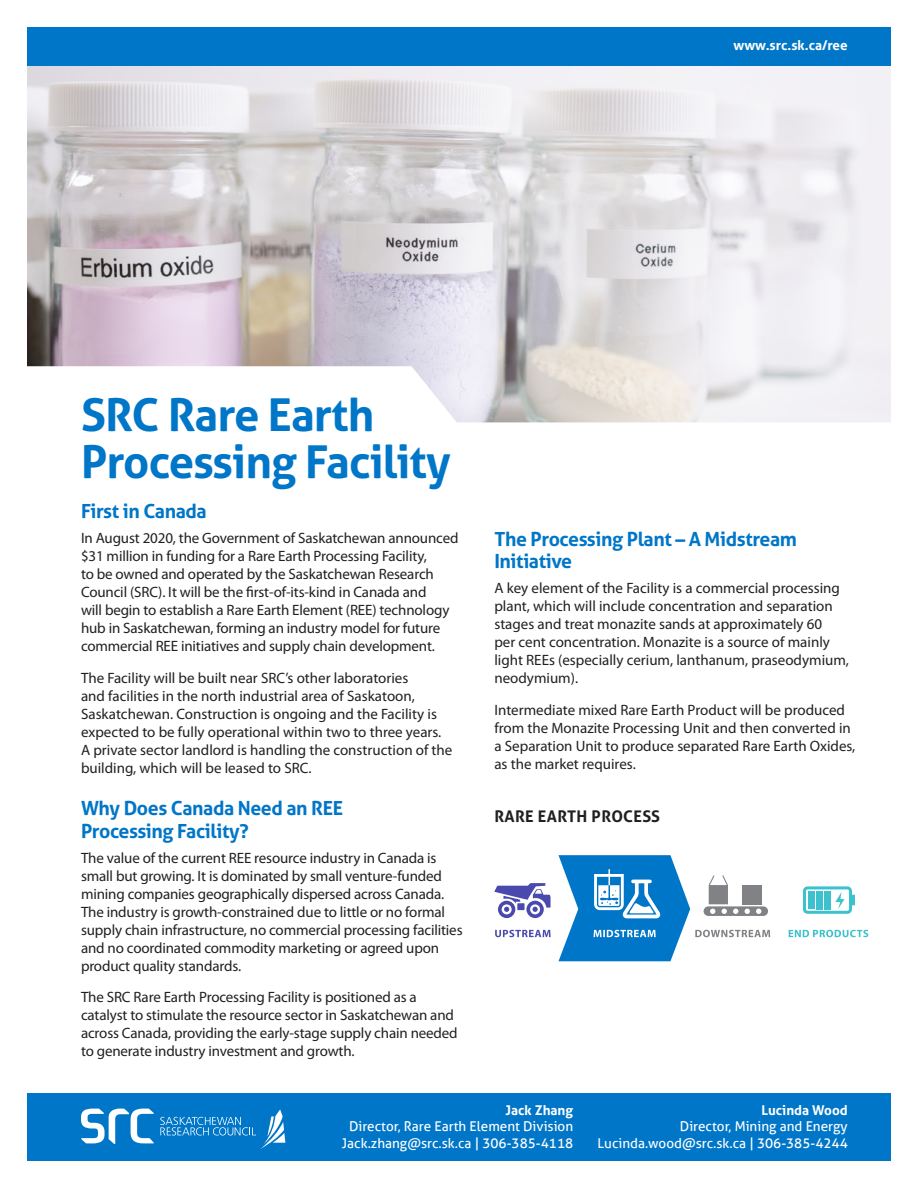
<style>
.page{position:relative;width:918px;height:1188px;background:#fff}
.page>*{position:absolute;margin:0;border:0;box-sizing:border-box;transform-origin:0 0}
.t1{font:700 45.45px/47.2px "Aller";letter-spacing:-.02em;color:#0076c8}
.t2{font:700 19.5px/22.5px "Aller";letter-spacing:-.02em;color:#0076c8}
.t3{font:700 16.05px "Aller";letter-spacing:.02em;color:#231f20}
.t4{font:15px/18px "Myriad Pro";letter-spacing:-.01em;color:#231f20}
.t5{font:13.5px/16.5px "Aller";color:#fff;text-align:right}
.t6{font:700 13.5px "Aller";color:#fff}
</style>
<div class="page">
<img style="left:27px;top:65px;width:864px;height:357px">
<div style="left:27px;top:27px;width:864px;height:38px;background:#0076c8"></div>
<div style="left:27px;top:1094px;width:864px;height:67px;background:#0076c8"></div>
<svg style="left:81px;top:1109px;width:73px;height:35px"></svg>
<svg style="left:160px;top:1109px;width:125px;height:40px"></svg>
<svg style="left:495px;top:930px;width:56px;height:7px"></svg>
<svg style="left:789px;top:930px;width:79px;height:7px"></svg>
<svg style="left:494px;top:883px;width:57px;height:35px"></svg>
<svg style="left:803px;top:886px;width:52px;height:28px"></svg>
<svg style="left:559px;top:855px;width:211px;height:106px"></svg>
<p class="t6" style="left:733px;top:37px;width:116px">www.src.sk.ca/ree</p>
<h1 class="t1" style="left:81px;top:391px;width:371px">SRC Rare Earth<br>Processing Facility</h1>
<h2 class="t2" style="left:81px;top:500px;width:127px">First in Canada</h2>
<p class="t4" style="left:81px;top:529px;width:379px">In August 2020, the Government of Saskatchewan announced $31 million in funding for a Rare Earth Processing Facility,<br>to be owned and operated by the Saskatchewan Research Council (SRC). It will be the first-of-its-kind in Canada and<br>will begin to establish a Rare Earth Element (REE) technology hub in Saskatchewan, forming an industry model for future commercial REE initiatives and supply chain development.</p>
<p class="t4" style="left:81px;top:668px;width:373px">The Facility will be built near SRC’s other laboratories<br>and facilities in the north industrial area of Saskatoon, Saskatchewan. Construction is ongoing and the Facility is expected to be fully operational within two to three years.<br>A private sector landlord is handling the construction of the building, which will be leased to SRC.</p>
<h2 class="t2" style="left:81px;top:797px;width:264px">Why Does Canada Need an REE<br>Processing Facility?</h2>
<p class="t4" style="left:81px;top:848px;width:383px">The value of the current REE resource industry in Canada is small but growing. It is dominated by small venture-funded mining companies geographically dispersed across Canada.<br>The industry is growth-constrained due to little or no formal supply chain infrastructure, no commercial processing facilities and no coordinated commodity marketing or agreed upon product quality standards.</p>
<p class="t4" style="left:81px;top:988px;width:378px">The SRC Rare Earth Processing Facility is positioned as a catalyst to stimulate the resource sector in Saskatchewan and across Canada, providing the early-stage supply chain needed to generate industry investment and growth.</p>
<h2 class="t2" style="left:494px;top:528px;width:304px">The Processing Plant – A Midstream<br>Initiative</h2>
<p class="t4" style="left:494px;top:579px;width:356px">A key element of the Facility is a commercial processing plant, which will include concentration and separation stages and treat monazite sands at approximately 60<br>per cent concentration. Monazite is a source of mainly light REEs (especially cerium, lanthanum, praseodymium, neodymium).</p>
<p class="t4" style="left:494px;top:700px;width:363px">Intermediate mixed Rare Earth Product will be produced from the Monazite Processing Unit and then converted in a Separation Unit to produce separated Rare Earth Oxides, as the market requires.</p>
<p class="t3" style="left:494px;top:806px;width:167px">RARE EARTH PROCESS</p>
<p class="t6" style="left:506px;top:1101px;width:69px">Jack Zhang</p>
<p class="t5" style="left:342px;top:1118px;width:233px;text-align:center">Director, Rare Earth Element Division<br>Jack.zhang@src.sk.ca | 306-385-4118</p>
<p class="t6" style="left:761px;top:1101px;width:88px">Lucinda Wood</p>
<p class="t5" style="left:598px;top:1118px;width:252px">Director, Mining and Energy<br>Lucinda.wood@src.sk.ca | 306-385-4244</p>
</div>
